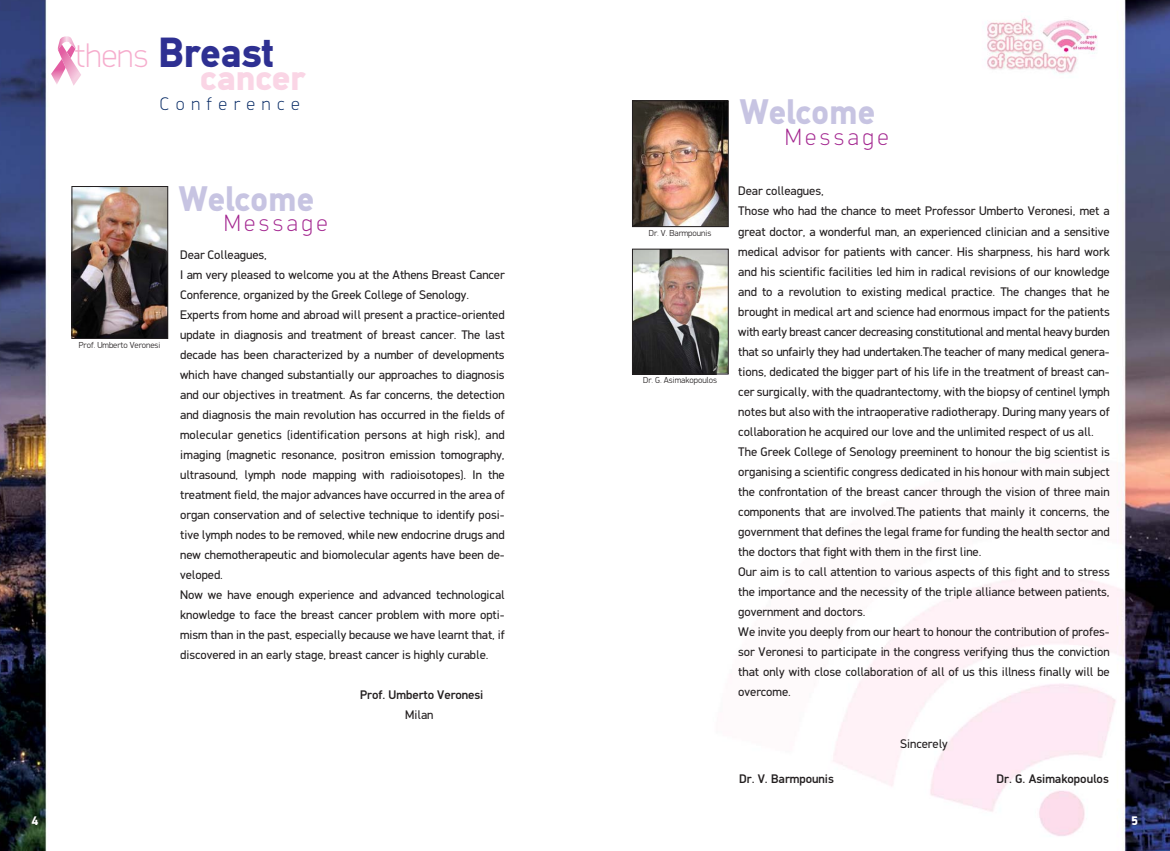
<style>
.page{position:relative;width:1170px;height:851px;background:#fff}
.page>*{position:absolute;margin:0;border:0;box-sizing:border-box;transform-origin:0 0}
.t1{font:900 42.25px "PF Din Text";color:#2e3092}
.t2{font:900 35.75px "PF Din Display";color:#fad5e5}
.t3{font:900 35.5px "PF Din Text";color:#c7c4e2}
.t4{font:100 33.88px "PF Din Display";color:#f6adcd}
.t5{font:100 23.62px "PF Din Display";letter-spacing:.155em;color:#a2238e}
.t6{font:100 18.25px "PF Din Display";letter-spacing:.36em;color:#002561}
.t7{font:12.5px/20px "PF Din Display";color:#231f20}
.t8{font:500 12.5px "PF Din Display";color:#231f20}
.t9{font:900 12.5px "PF Din Display";color:#fff}
.t10{font:300 8.75px "PF Din Display";color:#231f20}
</style>
<div class="page">
<img style="left:0;top:0;width:1169px;height:850px">
<svg style="left:51px;top:36px;width:30px;height:50px"></svg>
<img style="left:74px;top:188px;width:92px;height:149px">
<div style="left:72px;top:186px;width:96px;height:153px;border:1px solid #231f20"></div>
<img style="left:634px;top:102px;width:92px;height:123px">
<div style="left:632px;top:100px;width:96px;height:127px;border:1px solid #231f20"></div>
<img style="left:634px;top:251px;width:92px;height:121px">
<div style="left:632px;top:249px;width:96px;height:125px;border:1px solid #231f20"></div>
<h3 class="t4" style="left:74px;top:44px;width:76px">thens</h3>
<h1 class="t1" style="left:158px;top:38px;width:117px">Breast</h1>
<h3 class="t6" style="left:160px;top:97px;width:141px">Conference</h3>
<h2 class="t2" style="left:200px;top:65px;width:106px">cancer</h2>
<h3 class="t3" style="left:179px;top:186px;width:137px">Welcome</h3>
<h3 class="t5" style="left:224px;top:215px;width:105px">Message</h3>
<p class="t10" style="left:79px;top:342px;width:83px">Prof. Umberto Veronesi</p>
<p class="t7" style="left:180px;top:246px;width:326px">Dear Colleagues,<br>I am very pleased to welcome you at the Athens Breast Cancer Conference, organized by the Greek College of Senology.<br>Experts from home and abroad will present a practice-oriented update in diagnosis and treatment of breast cancer. The last decade has been characterized by a number of developments which have changed substantially our approaches to diagnosis and our objectives in treatment. As far concerns, the detection and diagnosis the main revolution has occurred in the fields of molecular genetics (identification persons at high risk), and imaging (magnetic resonance, positron emission tomography, ultrasound, lymph node mapping with radioisotopes). In the treatment field, the major advances have occurred in the area of organ conservation and of selective technique to identify posi&shy;tive lymph nodes to be removed, while new endocrine drugs and new chemotherapeutic and biomolecular agents have been de&shy;veloped.<br>Now we have enough experience and advanced technological knowledge to face the breast cancer problem with more opti&shy;mism than in the past, especially because we have learnt that, if discovered in an early stage, breast cancer is highly curable.</p>
<p class="t8" style="left:360px;top:690px;width:125px">Prof. Umberto Veronesi</p>
<p class="t7" style="left:405px;top:706px;width:30px">Milan</p>
<p class="t10" style="left:649px;top:230px;width:64px">Dr. V. Barmpounis</p>
<p class="t10" style="left:643px;top:377px;width:75px">Dr. G. Asimakopoulos</p>
<h3 class="t3" style="left:739px;top:100px;width:137px">Welcome</h3>
<h3 class="t5" style="left:785px;top:128px;width:105px">Message</h3>
<p class="t7" style="left:738px;top:182px;width:373px">Dear colleagues,<br>Those who had the chance to meet Professor Umberto Veronesi, met a great doctor, a wonderful man, an experienced clinician and a sensitive medical advisor for patients with cancer. His sharpness, his hard work and his scientific facilities led him in radical revisions of our knowledge and to a revolution to existing medical practice. The changes that he brought in medical art and science had enormous impact for the patients with early breast cancer decreasing constitutional and mental heavy burden that so unfairly they had undertaken.The teacher of many medical genera&shy;tions, dedicated the bigger part of his life in the treatment of breast can&shy;cer surgically, with the quadrantectomy, with the biopsy of centinel lymph notes but also with the intraoperative radiotherapy. During many years of collaboration he acquired our love and the unlimited respect of us all.<br>The Greek College of Senology preeminent to honour the big scientist is organising a scientific congress dedicated in his honour with main subject the confrontation of the breast cancer through the vision of three main components that are involved.The patients that mainly it concerns, the government that defines the legal frame for funding the health sector and the doctors that fight with them in the first line.<br>Our aim is to call attention to various aspects of this fight and to stress the importance and the necessity of the triple alliance between patients, government and doctors.<br>We invite you deeply from our heart to honour the contribution of profes&shy;sor Veronesi to participate in the congress verifying thus the conviction that only with close collaboration of all of us this illness finally will be overcome.</p>
<p class="t7" style="left:900px;top:735px;width:49px">Sincerely</p>
<p class="t8" style="left:739px;top:774px;width:96px">Dr. V. Barmpounis</p>
<p class="t8" style="left:996px;top:774px;width:114px">Dr. G. Asimakopoulos</p>
<p class="t9" style="left:31px;top:816px;width:8px">4</p>
<p class="t9" style="left:1130px;top:816px;width:8px">5</p>
</div>
